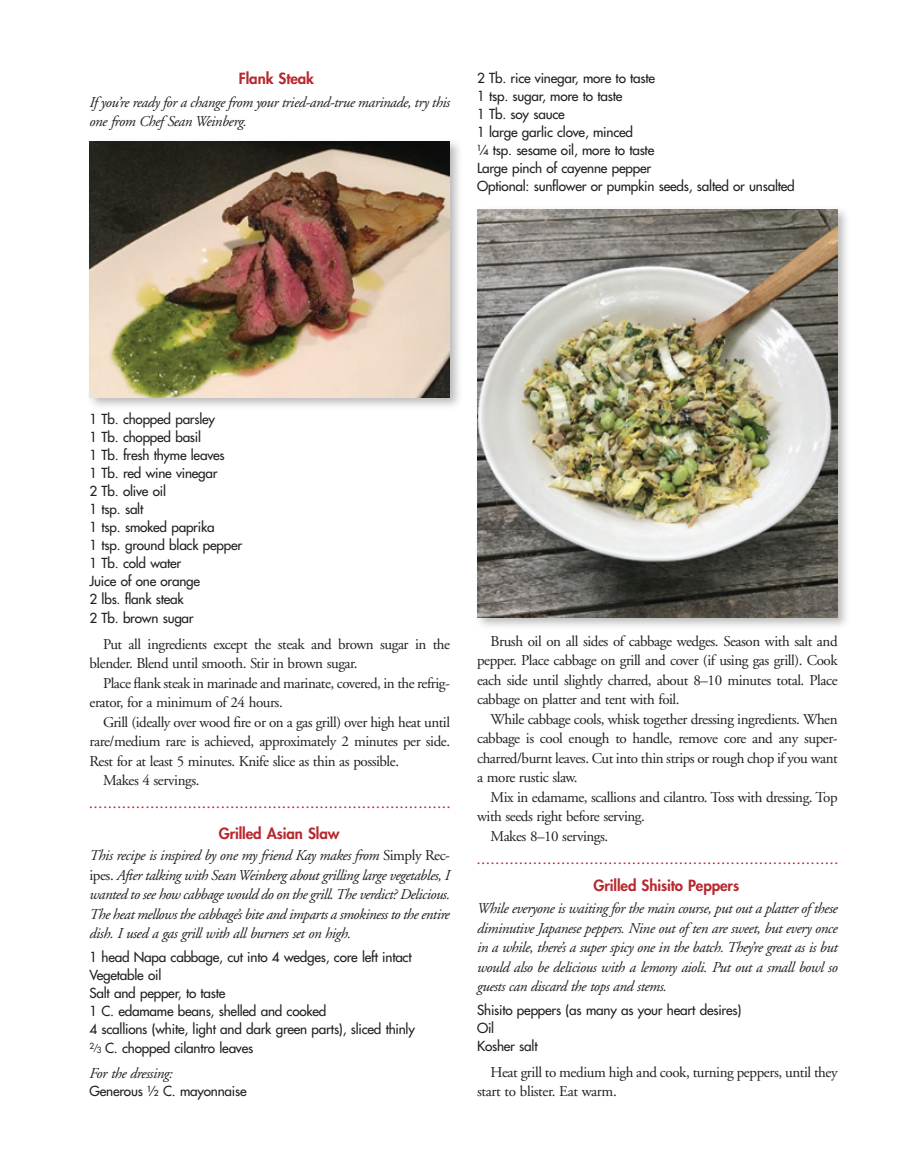
<style>
.page{position:relative;width:905px;height:1175px;background:#fff}
.page>*{position:absolute;margin:0;border:0;box-sizing:border-box;transform-origin:0 0}
.t1{font:15px/19.5px "Adobe Garamond";letter-spacing:-.03em;color:#231f20}
.t2{font:italic 15px/19.5px "Adobe Garamond";letter-spacing:-.03em;color:#231f20;text-align:justify}
.t3{font:800 15px "Futura";letter-spacing:-.005em;color:#b7282e}
.t4{font:13.5px "Futura";letter-spacing:-.015em;color:#231f20}
.t5{font:800 10.5px "Futura";color:#b7282e}
.s1{font-style:normal}
.s2{font-size:8.25px}
</style>
<div class="page">
<div style="left:86px;top:138px;width:376px;height:272px;background:#231f20;opacity:.3"></div>
<img style="left:89px;top:141px;width:361px;height:256px">
<div style="left:474px;top:206px;width:376px;height:424px;background:#231f20;opacity:.3"></div>
<img style="left:477px;top:209px;width:360px;height:408px">
<p class="t3" style="left:239px;top:69px;width:77px">Flank Steak</p>
<p class="t2" style="left:90px;top:93px;width:362px">If you’re ready for a change from your tried-and-true marinade, try this one from Chef Sean Weinberg.</p>
<p class="t4" style="left:477px;top:70px;width:179px">2 Tb. rice vinegar, more to taste</p>
<p class="t4" style="left:477px;top:88px;width:147px">1 tsp. sugar, more to taste</p>
<p class="t4" style="left:477px;top:106px;width:89px">1 Tb. soy sauce</p>
<p class="t4" style="left:477px;top:124px;width:157px">1 large garlic clove, minced</p>
<p class="t4" style="left:477px;top:142px;width:179px">¼ tsp. sesame oil, more to taste</p>
<p class="t4" style="left:477px;top:160px;width:175px">Large pinch of cayenne pepper</p>
<p class="t4" style="left:477px;top:178px;width:319px">Optional: sunflower or pumpkin seeds, salted or unsalted</p>
<p class="t4" style="left:90px;top:410px;width:127px">1 Tb. chopped parsley</p>
<p class="t4" style="left:90px;top:428px;width:113px">1 Tb. chopped basil</p>
<p class="t4" style="left:90px;top:446px;width:137px">1 Tb. fresh thyme leaves</p>
<p class="t4" style="left:90px;top:464px;width:129px">1 Tb. red wine vinegar</p>
<p class="t4" style="left:90px;top:482px;width:78px">2 Tb. olive oil</p>
<p class="t4" style="left:90px;top:500px;width:55px">1 tsp. salt</p>
<p class="t4" style="left:90px;top:518px;width:126px">1 tsp. smoked paprika</p>
<p class="t4" style="left:90px;top:536px;width:154px">1 tsp. ground black pepper</p>
<p class="t4" style="left:90px;top:554px;width:93px">1 Tb. cold water</p>
<p class="t4" style="left:90px;top:572px;width:112px">Juice of one orange</p>
<p class="t4" style="left:90px;top:590px;width:96px">2 lbs. flank steak</p>
<p class="t4" style="left:90px;top:609px;width:106px">2 Tb. brown sugar</p>
<p class="t1" style="left:90px;top:634px;width:362px;text-indent:14px">Put all ingredients except the steak and brown sugar in the blender. Blend until smooth. Stir in brown sugar.</p>
<p class="t1" style="left:90px;top:673px;width:362px;text-indent:14px">Place flank steak in marinade and marinate, covered, in the refrig&shy;erator, for a minimum of 24 hours.</p>
<p class="t1" style="left:90px;top:712px;width:362px;text-align:justify;text-indent:14px">Grill (ideally over wood fire or on a gas grill) over high heat until rare/medium rare is achieved, approximately 2 minutes per side.<br>Rest for at least 5 minutes. Knife slice as thin as possible.</p>
<p class="t1" style="left:103px;top:771px;width:98px">Makes 4 servings.</p>
<p class="t5" style="left:90px;top:797px;width:362px">.............................................................................</p>
<p class="t3" style="left:219px;top:824px;width:122px">Grilled Asian Slaw</p>
<p class="t2" style="left:90px;top:846px;width:362px">This recipe is inspired by one my friend Kay makes from <span class="s1">Simply Rec&shy;ipes.</span> After talking with Sean Weinberg about grilling large vegetables, I wanted to see how cabbage would do on the grill. The verdict? Delicious.<br>The heat mellows the cabbage’s bite and imparts a smokiness to the entire dish. I used a gas grill with all burners set on high.</p>
<p class="t4" style="left:90px;top:948px;width:323px">1 head Napa cabbage, cut into 4 wedges, core left intact</p>
<p class="t4" style="left:90px;top:966px;width:73px">Vegetable oil</p>
<p class="t4" style="left:90px;top:984px;width:137px">Salt and pepper, to taste</p>
<p class="t4" style="left:90px;top:1002px;width:238px">1 C. edamame beans, shelled and cooked</p>
<p class="t4" style="left:90px;top:1020px;width:327px">4 scallions (white, light and dark green parts), sliced thinly</p>
<p class="t4" style="left:90px;top:1039px;width:165px"><sup>2</sup><span class="s2">/3</span> C. chopped cilantro leaves</p>
<p class="t2" style="left:90px;top:1064px;width:85px">For the dressing:</p>
<p class="t4" style="left:90px;top:1082px;width:159px">Generous ½ C. mayonnaise</p>
<p class="t1" style="left:477px;top:632px;width:362px;text-align:justify;text-indent:14px">Brush oil on all sides of cabbage wedges. Season with salt and pepper. Place cabbage on grill and cover (if using gas grill). Cook each side until slightly charred, about 8–10 minutes total. Place cabbage on platter and tent with foil.</p>
<p class="t1" style="left:477px;top:710px;width:362px;text-align:justify;text-indent:14px">While cabbage cools, whisk together dressing ingredients. When cabbage is cool enough to handle, remove core and any super&shy;charred/burnt leaves. Cut into thin strips or rough chop if you want a more rustic slaw.</p>
<p class="t1" style="left:477px;top:788px;width:362px;text-indent:14px">Mix in edamame, scallions and cilantro. Toss with dressing. Top with seeds right before serving.</p>
<p class="t1" style="left:490px;top:827px;width:119px">Makes 8–10 servings.</p>
<p class="t5" style="left:477px;top:853px;width:362px">.............................................................................</p>
<p class="t3" style="left:593px;top:875px;width:147px">Grilled Shisito Peppers</p>
<p class="t2" style="left:477px;top:899px;width:362px">While everyone is waiting for the main course, put out a platter of these diminutive Japanese peppers. Nine out of ten are sweet, but every once in a while, there’s a super spicy one in the batch. They’re great as is but would also be delicious with a lemony aioli. Put out a small bowl so guests can discard the tops and stems.</p>
<p class="t4" style="left:477px;top:1001px;width:266px">Shisito peppers (as many as your heart desires)</p>
<p class="t4" style="left:477px;top:1019px;width:19px">Oil</p>
<p class="t4" style="left:477px;top:1037px;width:62px">Kosher salt</p>
<p class="t1" style="left:477px;top:1062px;width:362px;text-indent:14px">Heat grill to medium high and cook, turning peppers, until they start to blister. Eat warm.</p>
</div>
